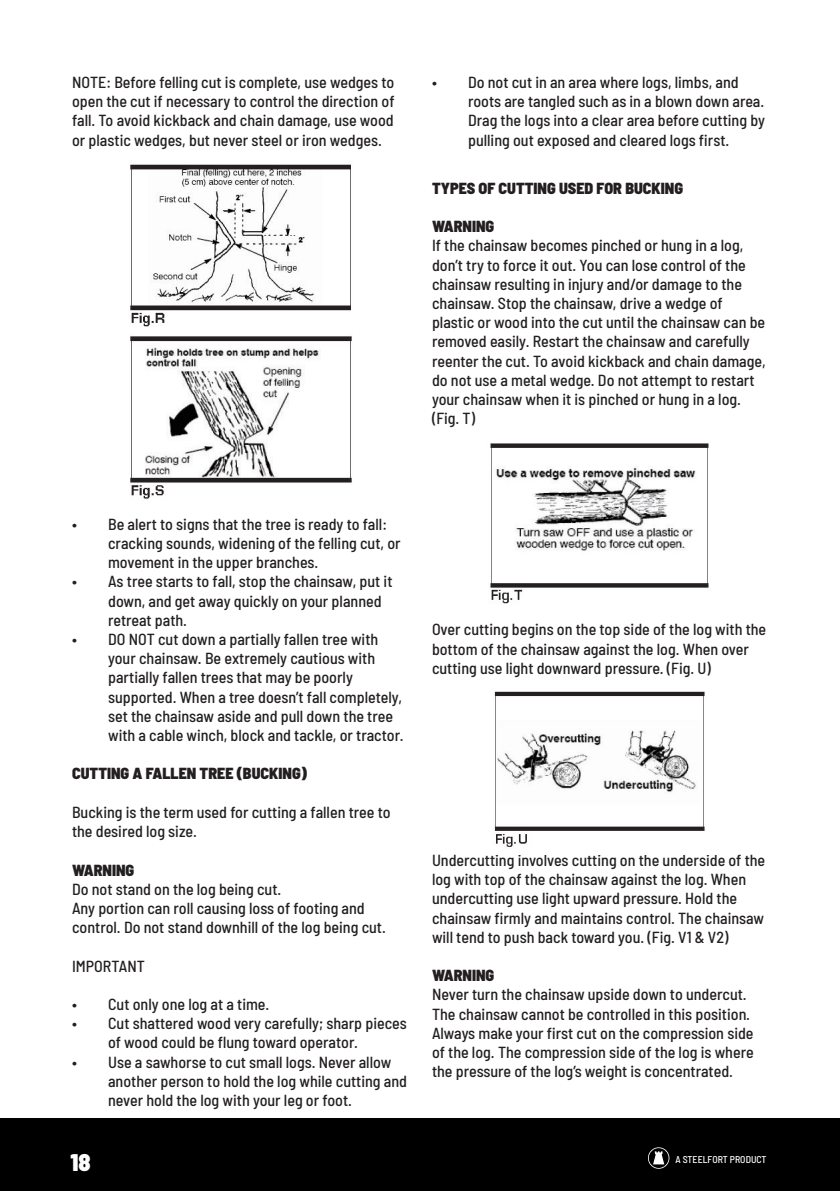
<style>
.page{position:relative;width:840px;height:1191px;background:#fff}
.page>*{position:absolute;margin:0;border:0;box-sizing:border-box;transform-origin:0 0}
.t1{font:900 semi-condensed 24px "Barlow";color:#fff}
.t2{font:500 semi-condensed 16px/19.2px "Barlow";color:#231f20}
.t3{font:900 semi-condensed 16px "Barlow";color:#231f20}
.t4{font:500 semi-condensed 9.8px "Barlow";color:#fff}
</style>
<div class="page">
<div style="left:0;top:1119px;width:839px;height:72px;background:#000"></div>
<svg style="left:648px;top:1147px;width:21px;height:21px"></svg>
<img style="left:130px;top:336px;width:222px;height:163px">
<img style="left:130px;top:164px;width:221px;height:163px">
<img style="left:490px;top:443px;width:219px;height:160px">
<img style="left:494px;top:691px;width:211px;height:156px">
<p class="t2" style="left:72px;top:71px;width:324px;text-align:justify">NOTE: Before felling cut is complete, use wedges to open the cut if necessary to control the direction of fall. To avoid kickback and chain damage, use wood or plastic wedges, but never steel or iron wedges.</p>
<p class="t2" style="left:468px;top:71px;width:298px;text-indent:-36px">• Do not cut in an area where logs, limbs, and roots are tangled such as in a blown down area.<br>Drag the logs into a clear area before cutting by pulling out exposed and cleared logs first.</p>
<p class="t3" style="left:432px;top:176px;width:252px">TYPES OF CUTTING USED FOR BUCKING</p>
<p class="t3" style="left:432px;top:215px;width:64px">WARNING</p>
<p class="t2" style="left:432px;top:235px;width:335px">If the chainsaw becomes pinched or hung in a log, don’t try to force it out. You can lose control of the chainsaw resulting in injury and/or damage to the chainsaw. Stop the chainsaw, drive a wedge of plastic or wood into the cut until the chainsaw can be removed easily. Restart the chainsaw and carefully reenter the cut. To avoid kickback and chain damage, do not use a metal wedge. Do not attempt to restart your chainsaw when it is pinched or hung in a log. (Fig. T)</p>
<p class="t2" style="left:108px;top:513px;width:294px;text-indent:-36px">• Be alert to signs that the tree is ready to fall: cracking sounds, widening of the felling cut, or movement in the upper branches.</p>
<p class="t2" style="left:108px;top:571px;width:286px;text-indent:-36px">• As tree starts to fall, stop the chainsaw, put it down, and get away quickly on your planned retreat path.</p>
<p class="t2" style="left:108px;top:628px;width:297px;text-indent:-36px">• DO NOT cut down a partially fallen tree with your chainsaw. Be extremely cautious with partially fallen trees that may be poorly supported. When a tree doesn’t fall completely, set the chainsaw aside and pull down the tree with a cable winch, block and tackle, or tractor.</p>
<p class="t3" style="left:72px;top:762px;width:236px">CUTTING A FALLEN TREE (BUCKING)</p>
<p class="t2" style="left:72px;top:801px;width:320px">Bucking is the term used for cutting a fallen tree to the desired log size.</p>
<p class="t3" style="left:72px;top:858px;width:64px">WARNING</p>
<p class="t2" style="left:72px;top:878px;width:211px">Do not stand on the log being cut.</p>
<p class="t2" style="left:72px;top:897px;width:294px">Any portion can roll causing loss of footing and</p>
<p class="t2" style="left:72px;top:916px;width:315px">control. Do not stand downhill of the log being cut.</p>
<p class="t2" style="left:72px;top:955px;width:74px">IMPORTANT</p>
<p class="t2" style="left:72px;top:993px;width:198px">• Cut only one log at a time.</p>
<p class="t2" style="left:108px;top:1012px;width:300px;text-indent:-36px">• Cut shattered wood very carefully; sharp pieces of wood could be flung toward operator.</p>
<p class="t2" style="left:108px;top:1051px;width:300px;text-indent:-36px">• Use a sawhorse to cut small logs. Never allow another person to hold the log while cutting and never hold the log with your leg or foot.</p>
<h1 class="t1" style="left:70px;top:1144px;width:22px">18</h1>
<p class="t2" style="left:432px;top:619px;width:335px">Over cutting begins on the top side of the log with the</p>
<p class="t2" style="left:432px;top:638px;width:318px">bottom of the chainsaw against the log. When over cutting use light downward pressure. (Fig. U)</p>
<p class="t2" style="left:432px;top:849px;width:334px">Undercutting involves cutting on the underside of the log with top of the chainsaw against the log. When undercutting use light upward pressure. Hold the chainsaw firmly and maintains control. The chainsaw will tend to push back toward you. (Fig. V1 &amp; V2)</p>
<p class="t3" style="left:432px;top:963px;width:64px">WARNING</p>
<p class="t2" style="left:432px;top:983px;width:323px">Never turn the chainsaw upside down to undercut.<br>The chainsaw cannot be controlled in this position.<br>Always make your first cut on the compression side of the log. The compression side of the log is where the pressure of the log’s weight is concentrated.</p>
<p class="t4" style="left:675px;top:1152px;width:92px">A STEELFORT PRODUCT</p>
</div>
